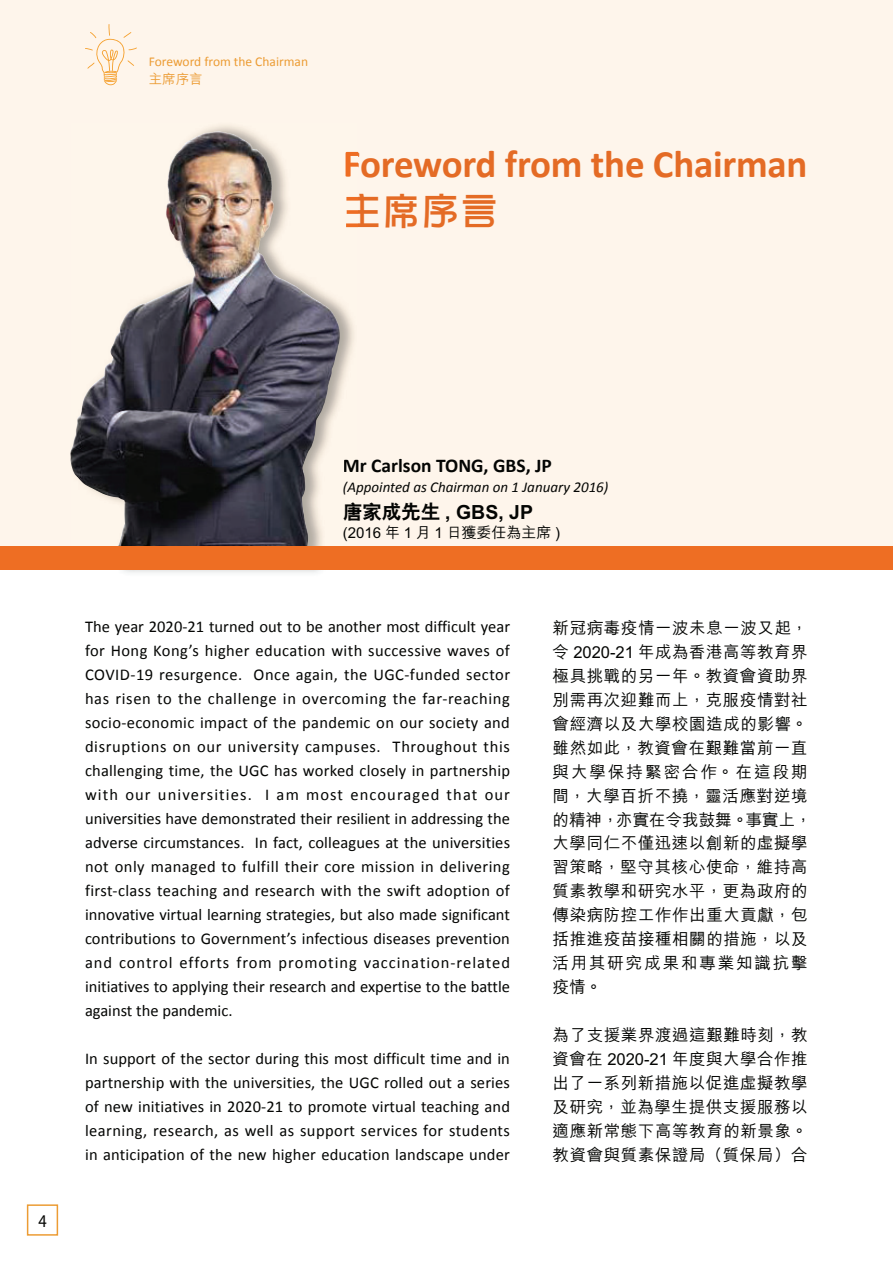
<style>
.page{position:relative;width:893px;height:1263px;background:#fff}
.page>*{position:absolute;margin:0;border:0;box-sizing:border-box;transform-origin:0 0}
.t1{font:700 39px "Calibri";letter-spacing:-.005em;color:#e46b25}
.t2{font:39px "DF Hua Zong Std W5 E Ten B5 H";color:#e46b25}
.t3{font:700 19.5px "Calibri";color:#040503}
.t4{font:19.5px "C Hei 2 HK Xbold E Ten B5 H";color:#040503}
.t5{font:18px "Myriad Pro";color:#040503;scale:.9 1}
.t6{font:16.5px/24px "Calibri";color:#040503;text-align:justify}
.t7{font:16.5px/24px "M Hei HK Medium E Ten B5 H";letter-spacing:.035em;color:#040503}
.t8{font:italic 15px "Calibri";color:#040503}
.t9{font:15px "M Hei HK Medium E Ten B5 H";color:#040503}
.t10{font:13.5px "Calibri";color:#ec9c34}
.t11{font:13.5px "M Hei HK Medium E Ten B5 H";color:#ec9c34}
</style>
<div class="page">
<div style="left:27px;top:1204px;width:31px;height:32px;border:2px solid #ec9c34"></div>
<div style="left:0;top:0;width:893px;height:570px;background:#fef5eb"></div>
<img style="left:70px;top:125px;width:287px;height:448px">
<img style="left:344px;top:459px;width:13px;height:16px">
<svg style="left:344px;top:481px;width:13px;height:13px"></svg>
<img style="left:344px;top:502px;width:13px;height:20px">
<img style="left:344px;top:526px;width:13px;height:16px">
<img style="left:346px;top:150px;width:11px;height:2px">
<img style="left:346px;top:152px;width:11px;height:25px">
<img style="left:346px;top:194px;width:11px;height:2px">
<img style="left:346px;top:196px;width:11px;height:32px">
<img style="left:166px;top:131px;width:52px;height:125px">
<svg style="left:85px;top:24px;width:52px;height:61px"></svg>
<div style="left:0;top:547px;width:893px;height:23px;background:#ee6e23"></div>
<p class="t10" style="left:149px;top:56px;width:161px">Foreword from the Chairman</p>
<p class="t11" style="left:149px;top:73px;width:55px">主席序言</p>
<h1 class="t1" style="left:343px;top:147px;width:466px">Foreword from the Chairman</h1>
<h1 class="t2" style="left:343px;top:196px;width:157px">主席序言</h1>
<p class="t5" style="left:38px;top:1210px;width:11px">4</p>
<p class="t3" style="left:343px;top:457px;width:210px">Mr Carlson TONG, GBS, JP</p>
<p class="t8" style="left:343px;top:480px;width:267px">(Appointed as Chairman on 1 January 2016)</p>
<p class="t4" style="left:343px;top:504px;width:192px">唐家成先生 , GBS, JP</p>
<p class="t9" style="left:343px;top:527px;width:219px">(2016 年 1 月 1 日獲委任為主席 )</p>
<p class="t6" style="left:85px;top:616px;width:427px">The year 2020-21 turned out to be another most difficult year for Hong Kong’s higher education with successive waves of COVID-19 resurgence. Once again, the UGC-funded sector has risen to the challenge in overcoming the far-reaching socio-economic impact of the pandemic on our society and disruptions on our university campuses. Throughout this challenging time, the UGC has worked closely in partnership with our universities. I am most encouraged that our universities have demonstrated their resilient in addressing the adverse circumstances. In fact, colleagues at the universities not only managed to fulfill their core mission in delivering first-class teaching and research with the swift adoption of innovative virtual learning strategies, but also made significant contributions to Government’s infectious diseases prevention and control efforts from promoting vaccination-related initiatives to applying their research and expertise to the battle against the pandemic.</p>
<p class="t6" style="left:85px;top:1048px;width:426px">In support of the sector during this most difficult time and in partnership with the universities, the UGC rolled out a series of new initiatives in 2020-21 to promote virtual teaching and learning, research, as well as support services for students in anticipation of the new higher education landscape under</p>
<p class="t7" style="left:553px;top:618px;width:261px">新冠病毒疫情一波未息一波又起，令 2020-21 年成為香港高等教育界極具挑戰的另一年。教資會資助界別需再次迎難而上，克服疫情對社會經濟以及大學校園造成的影響。雖然如此，教資會在艱難當前一直與大學保持緊密合作。在這段期間，大學百折不撓，靈活應對逆境的精神，亦實在令我鼓舞。事實上，大學同仁不僅迅速以創新的虛擬學習策略，堅守其核心使命，維持高質素教學和研究水平，更為政府的傳染病防控工作作出重大貢獻，包括推進疫苗接種相關的措施，以及活用其研究成果和專業知識抗擊疫情。</p>
<p class="t7" style="left:553px;top:1025px;width:257px;text-align:justify">為了支援業界渡過這艱難時刻，教資會在 2020-21 年度與大學合作推出了一系列新措施以促進虛擬教學及研究，並為學生提供支援服務以適應新常態下高等教育的新景象。教資會與質素保證局（質保局）合</p>
</div>
